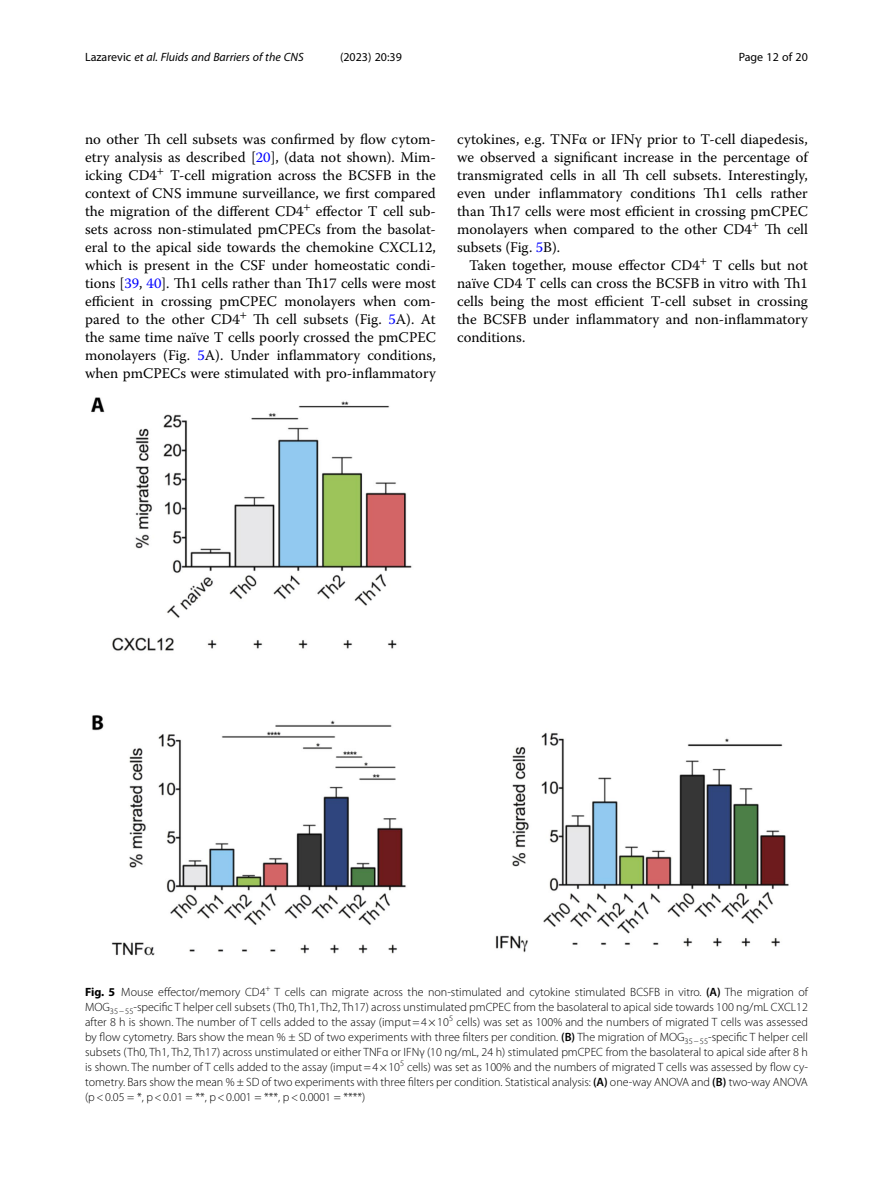
<style>
.page{position:relative;width:893px;height:1191px;background:#fff}
.page>*{position:absolute;margin:0;border:0;box-sizing:border-box;transform-origin:0 0}
.Body_Text{font:14.7px/18px "Warnock Pro";color:#000;text-align:justify}
.Body_Text_Indent{font:14.7px/18px "Warnock Pro";color:#000;text-align:justify}
.Figure_Caption{font:300 12px/15px "Myriad Pro";color:#000;text-align:justify}
.t1{font:italic 12px "Myriad Pro";color:#000}
.t2{font:12px "Myriad Pro";color:#000}
.s1{font-style:normal}
.s2{color:#00f}
.s3{font-weight:700}
.s4{font-weight:600}
</style>
<div class="page">
<img style="left:91px;top:397px;width:698px;height:559px">
<p class="t1" style="left:85px;top:50px;width:220px"><span class="s1">Lazarevic</span> et al. Fluids and Barriers of the CNS</p>
<p class="t2" style="left:340px;top:50px;width:63px">(2023) 20:39</p>
<p class="t2" style="left:739px;top:50px;width:71px">Page 12 of 20</p>
<p class="Body_Text" style="left:85px;top:130px;width:352px">no other Th cell subsets was confirmed by flow cytom&shy;etry analysis as described [<span class="s2">20</span>], (data not shown). Mim&shy;icking CD4<sup>+</sup> T-cell migration across the BCSFB in the context of CNS immune surveillance, we first compared the migration of the different CD4<sup>+</sup> effector T cell sub&shy;sets across non-stimulated pmCPECs from the basolat&shy;eral to the apical side towards the chemokine CXCL12, which is present in the CSF under homeostatic condi&shy;tions [<span class="s2">39</span>, <span class="s2">40</span>]. Th1 cells rather than Th17 cells were most efficient in crossing pmCPEC monolayers when com&shy;pared to the other CD4<sup>+</sup> Th cell subsets (Fig. <span class="s2">5</span>A). At the same time naïve T cells poorly crossed the pmCPEC monolayers (Fig. <span class="s2">5</span>A). Under inflammatory conditions, when pmCPECs were stimulated with pro-inflammatory</p>
<p class="Body_Text" style="left:457px;top:130px;width:352px">cytokines, e.g. TNFα or IFNγ prior to T-cell diapedesis, we observed a significant increase in the percentage of transmigrated cells in all Th cell subsets. Interestingly, even under inflammatory conditions Th1 cells rather than Th17 cells were most efficient in crossing pmCPEC monolayers when compared to the other CD4<sup>+</sup> Th cell subsets (Fig. <span class="s2">5</span>B).</p>
<p class="Body_Text_Indent" style="left:457px;top:256px;width:352px;text-indent:12px">Taken together, mouse effector CD4<sup>+</sup> T cells but not naïve CD4 T cells can cross the BCSFB in vitro with Th1 cells being the most efficient T-cell subset in crossing the BCSFB under inflammatory and non-inflammatory conditions.</p>
<p class="Figure_Caption" style="left:85px;top:984px;width:724px"><span class="s3">Fig. 5</span> Mouse effector/memory CD4<sup>+</sup> T cells can migrate across the non-stimulated and cytokine stimulated BCSFB in vitro. <span class="s4">(A)</span> The migration of MOG<sub>35−55</sub>-specific T helper cell subsets (Th0, Th1, Th2, Th17) across unstimulated pmCPEC from the basolateral to apical side towards 100 ng/mL CXCL12 after 8 h is shown. The number of T cells added to the assay (imput=4×10<sup>5</sup> cells) was set as 100% and the numbers of migrated T cells was assessed by flow cytometry. Bars show the mean % ± SD of two experiments with three filters per condition. <span class="s4">(B)</span> The migration of MOG<sub>35−55</sub>-specific T helper cell subsets (Th0, Th1, Th2, Th17) across unstimulated or either TNFα or IFNγ (10 ng/mL, 24 h) stimulated pmCPEC from the basolateral to apical side after 8 h is shown. The number of T cells added to the assay (imput=4×10<sup>5</sup> cells) was set as 100% and the numbers of migrated T cells was assessed by flow cy&shy;tometry. Bars show the mean % ± SD of two experiments with three filters per condition. Statistical analysis: <span class="s4">(A)</span> one-way ANOVA and <span class="s4">(B)</span> two-way ANOVA (p&lt;0.05 = *, p&lt;0.01 = **, p&lt;0.001 = ***, p&lt;0.0001 = ****)</p>
</div>
